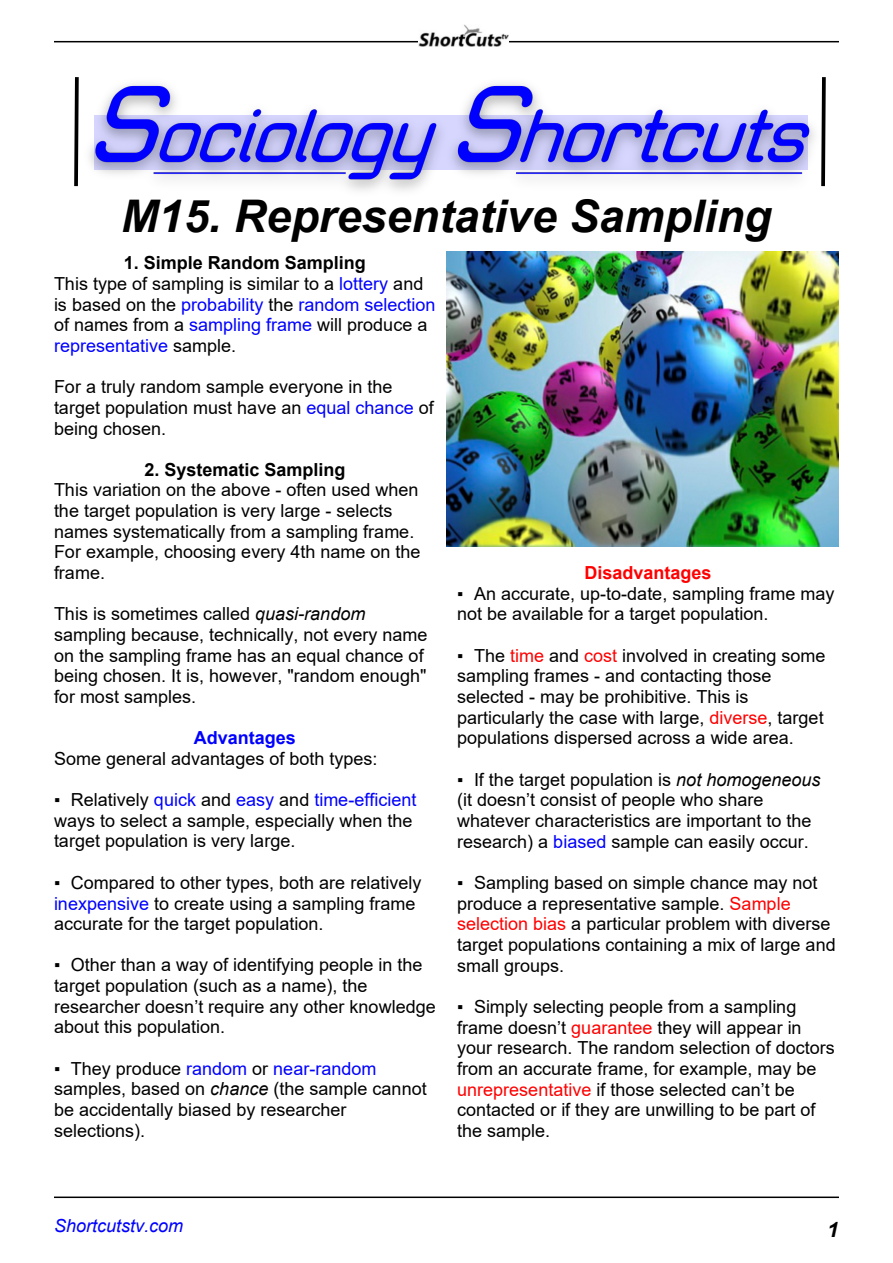
<style>
.page{position:relative;width:893px;height:1263px;background:#fff}
.page>*{position:absolute;margin:0;border:0;box-sizing:border-box;transform-origin:0 0}
.t1{font:italic 700 45px "Arial";color:#000}
.t2{font:italic 700 21px "Arial";color:#000}
.t3{font:18px/20.7px "Arial";color:#000}
.t4{font:700 18px "Arial";color:#000}
.t5{font:italic 18px "Arial";color:#00f}
.t6{font:700 18px "Arial";color:#f00}
.t7{font:700 18px "Arial";color:#00f}
.s1{font-weight:700}
.s2{color:#00f}
.s3{font-style:italic}
.s4{font-family:"Times New Roman"}
.s5{color:#f00}
</style>
<div class="page">
<img style="left:54px;top:42px;width:785px;height:149px">
<svg style="left:72px;top:73px;width:9px;height:117px"></svg>
<svg style="left:819px;top:73px;width:9px;height:117px"></svg>
<hr style="left:54px;top:41px;width:785px;height:1px;background:#000">
<img style="left:418px;top:24px;width:91px;height:23px">
<hr style="left:54px;top:1196px;width:785px;height:2px;background:#000">
<img style="left:446px;top:251px;width:392px;height:295px">
<h1 class="t1" style="left:121px;top:199px;width:652px">M15. Representative Sampling</h1>
<p class="t3" style="left:54px;top:254px;width:383px;text-indent:70px"><span class="s1">1. Simple Random Sampling<br></span>This type of sampling is similar to a <span class="s2">lottery</span> and is based on the <span class="s2">probability</span> the <span class="s2">random selection </span>of names from a <span class="s2">sampling frame</span> will produce a <span class="s2">representative</span> sample.</p>
<p class="t3" style="left:54px;top:378px;width:381px">For a truly random sample everyone in the target population must have an <span class="s2">equal chance</span> of being chosen.</p>
<p class="t4" style="left:144px;top:463px;width:203px">2. Systematic Sampling</p>
<p class="t3" style="left:54px;top:481px;width:368px">This variation on the above - often used when the target population is very large - selects names systematically from a sampling frame.<br>For example, choosing every 4th name on the frame.</p>
<p class="t3" style="left:54px;top:605px;width:375px">This is sometimes called <span class="s3">quasi-random </span>sampling because, technically, not every name on the sampling frame has an equal chance of being chosen. It is, however, "random enough" for most samples.</p>
<p class="t7" style="left:194px;top:731px;width:104px">Advantages</p>
<p class="t3" style="left:54px;top:750px;width:325px">Some general advantages of both types:</p>
<p class="t3" style="left:54px;top:791px;width:364px"><span class="s4">▪</span> Relatively <span class="s2">quick</span> and <span class="s2">easy</span> and <span class="s2">time-efficient </span>ways to select a sample, especially when the target population is very large.</p>
<p class="t3" style="left:54px;top:874px;width:369px"><span class="s4">▪</span> Compared to other types, both are relatively <span class="s2">inexpensive</span> to create using a sampling frame accurate for the target population.</p>
<p class="t3" style="left:54px;top:956px;width:383px"><span class="s4">▪</span> Other than a way of identifying people in the target population (such as a name), the researcher doesn’t require any other knowledge about this population.</p>
<p class="t3" style="left:54px;top:1060px;width:374px"><span class="s4">▪</span> They produce <span class="s2">random</span> or <span class="s2">near-random </span>samples, based on <span class="s3">chance</span> (the sample cannot be accidentally biased by researcher selections).</p>
<p class="t6" style="left:584px;top:566px;width:129px">Disadvantages</p>
<p class="t3" style="left:457px;top:585px;width:379px"><span class="s4">▪</span> An accurate, up-to-date, sampling frame may not be available for a target population.</p>
<p class="t3" style="left:457px;top:647px;width:370px"><span class="s4">▪</span> The <span class="s5">time</span> and <span class="s5">cost</span> involved in creating some sampling frames - and contacting those selected - may be prohibitive. This is particularly the case with large, <span class="s5">diverse</span>, target populations dispersed across a wide area.</p>
<p class="t3" style="left:457px;top:771px;width:365px"><span class="s4">▪</span> If the target population is <span class="s3">not homogeneous </span>(it doesn’t consist of people who share whatever characteristics are important to the research) a <span class="s2">biased</span> sample can easily occur.</p>
<p class="t3" style="left:457px;top:874px;width:380px"><span class="s4">▪</span> Sampling based on simple chance may not produce a representative sample. <span class="s5">Sample selection bias</span> a particular problem with diverse target populations containing a mix of large and small groups.</p>
<p class="t3" style="left:457px;top:998px;width:379px"><span class="s4">▪</span> Simply selecting people from a sampling frame doesn’t <span class="s5">guarantee</span> they will appear in your research. The random selection of doctors from an accurate frame, for example, may be <span class="s5">unrepresentative</span> if those selected can’t be contacted or if they are unwilling to be part of the sample.</p>
<p class="t5" style="left:54px;top:1219px;width:131px">Shortcutstv.com</p>
<p class="t2" style="left:827px;top:1221px;width:13px">1</p>
</div>
